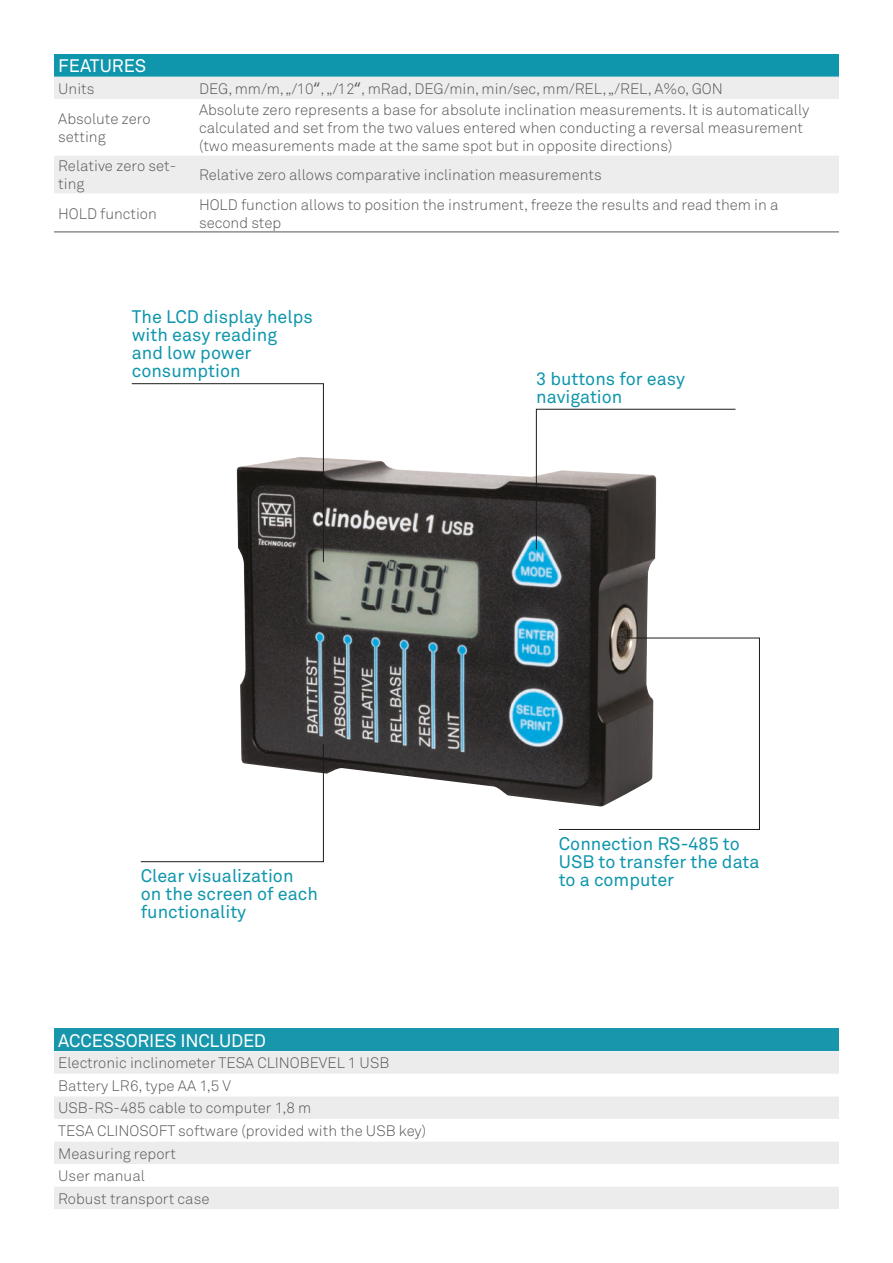
<style>
.page{position:relative;width:893px;height:1263px;background:#fff}
.page>*{position:absolute;margin:0;border:0;box-sizing:border-box;transform-origin:0 0}
.t1{font:18px/18px "Akkurat Pro";color:#1096ac}
.t2{font:18px "Akkurat Pro";letter-spacing:-.01em;color:#fff}
.t3{font:15px/18px "Akkurat Light Pro";color:#585757}
.t4{font:15px "Akkurat Light Pro";color:#575656}
.t5{font:15px/22.5px "Akkurat Light Pro";color:#575758}
.t6{font:15px "Akkurat Light Pro";color:#595959}
.s1{font-family:"Meiryo"}
</style>
<div class="page">
<img style="left:240px;top:457px;width:416px;height:345px">
<svg style="left:536px;top:409px;width:200px;height:141px"></svg>
<svg style="left:132px;top:383px;width:192px;height:179px"></svg>
<svg style="left:141px;top:744px;width:183px;height:118px"></svg>
<svg style="left:559px;top:638px;width:201px;height:192px"></svg>
<div style="left:54px;top:54px;width:785px;height:23px;background:#1096ac"></div>
<div style="left:54px;top:77px;width:785px;height:22px;background:#eeeded"></div>
<svg style="left:54px;top:156px;width:785px;height:76px;fill:#f2f2f2"></svg>
<hr style="left:54px;top:232px;width:141px;height:1px;background:#575656">
<hr style="left:195px;top:232px;width:644px;height:1px;background:#575656">
<div style="left:54px;top:1029px;width:785px;height:22px;background:#1896ac"></div>
<div style="left:54px;top:1051px;width:785px;height:158px;background:#edeced"></div>
<svg style="left:54px;top:1074px;width:785px;height:112px"></svg>
<p class="t2" style="left:58px;top:56px;width:90px">FEATURES</p>
<p class="t3" style="left:58px;top:80px;width:38px">Units</p>
<p class="t3" style="left:199px;top:80px;width:525px">DEG, mm/m, „/10<span class="s1">“</span>, „/12<span class="s1">“</span>, mRad, DEG/min, min/sec, mm/REL, „/REL, A%o, GON</p>
<p class="t3" style="left:58px;top:110px;width:94px">Absolute zero setting</p>
<p class="t3" style="left:199px;top:101px;width:612px">Absolute zero represents a base for absolute inclination measurements. It is automatically calculated and set from the two values entered when conducting a reversal measurement (two measurements made at the same spot but in opposite directions)</p>
<p class="t3" style="left:58px;top:157px;width:119px">Relative zero set&shy;ting</p>
<p class="t3" style="left:199px;top:166px;width:404px">Relative zero allows comparative inclination measurements</p>
<p class="t3" style="left:58px;top:205px;width:100px">HOLD function</p>
<p class="t3" style="left:199px;top:196px;width:581px">HOLD function allows to position the instrument, freeze the results and read them in a second step</p>
<p class="t1" style="left:132px;top:308px;width:183px">The LCD display helps with easy reading<br>and low power consumption</p>
<p class="t1" style="left:536px;top:370px;width:150px">3 buttons for easy navigation</p>
<p class="t1" style="left:141px;top:867px;width:179px">Clear visualization on the screen of each functionality</p>
<p class="t2" style="left:58px;top:1030px;width:209px">ACCESSORIES INCLUDED</p>
<p class="t4" style="left:58px;top:1054px;width:332px">Electronic inclinometer TESA CLINOBEVEL 1 USB</p>
<p class="t6" style="left:58px;top:1077px;width:174px">Battery LR6, type AA 1,5 V</p>
<p class="t3" style="left:58px;top:1097px;width:369px;line-height:22.5px">USB-RS-485 cable to computer 1,8 m<br>TESA CLINOSOFT software (provided with the USB key)<br>Measuring report</p>
<p class="t5" style="left:58px;top:1165px;width:153px">User manual<br>Robust transport case</p>
<p class="t1" style="left:559px;top:835px;width:202px">Connection RS-485 to<br>USB to transfer the data to a computer</p>
</div>
